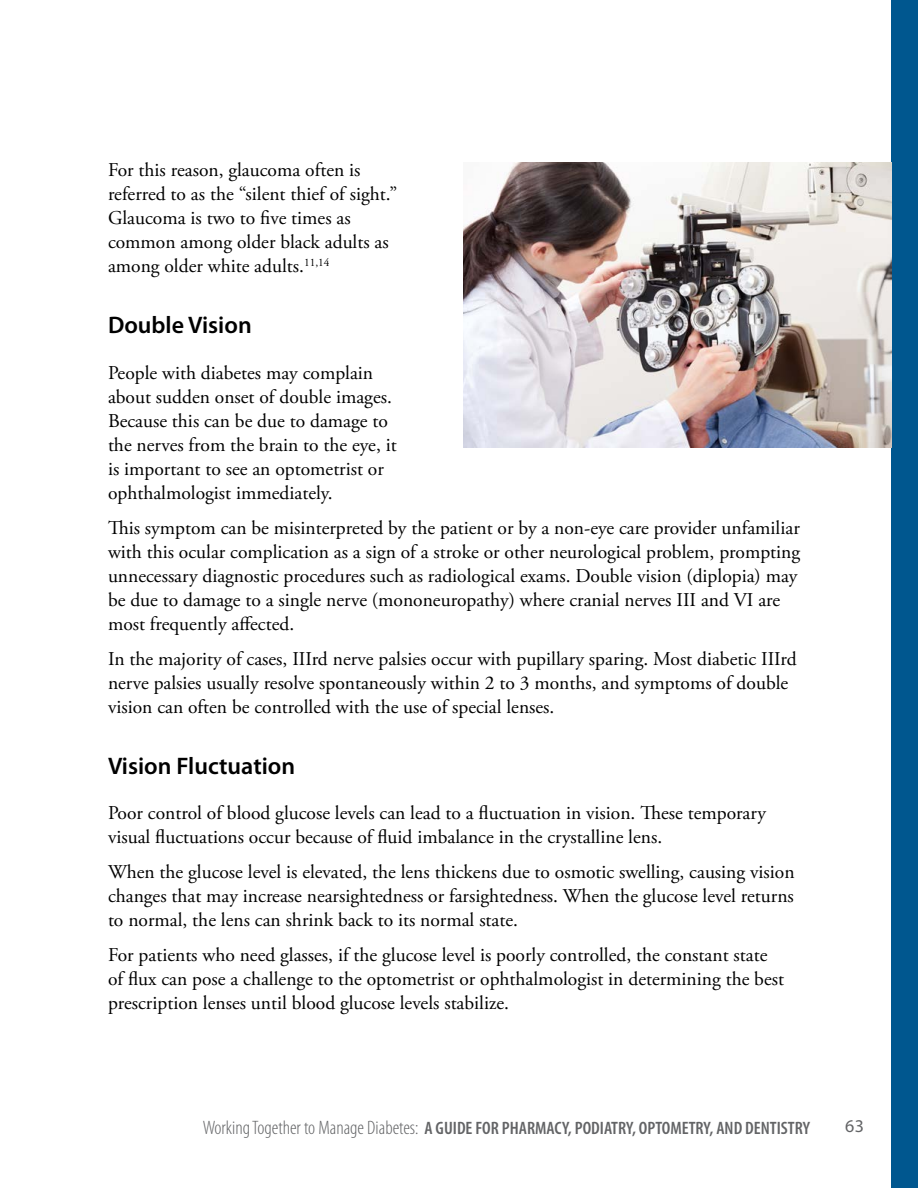
<style>
.page{position:relative;width:918px;height:1188px;background:#fff}
.page>*{position:absolute;margin:0;border:0;box-sizing:border-box;transform-origin:0 0}
.t1{font:600 24px "Myriad Pro";color:#000}
.t2{font:19.5px/24px "Adobe Garamond Pro";color:#000}
.t3{font:600 condensed 18px "Myriad Pro";color:#636466}
.t4{font:18px "Myriad Pro";color:#636466}
.s1{font-weight:300;font-size:19.5px}
</style>
<div class="page">
<div style="left:891px;top:0;width:27px;height:1188px;background:#00578f"></div>
<img style="left:463px;top:162px;width:428px;height:285px">
<p class="t2" style="left:108px;top:159px;width:291px">For this reason, glaucoma often is referred to as the “silent thief of sight.” Glaucoma is two to five times as common among older black adults as among older white adults.<sup>11,14</sup></p>
<h2 class="t1" style="left:108px;top:310px;width:145px">Double Vision</h2>
<p class="t2" style="left:108px;top:361px;width:290px">People with diabetes may complain about sudden onset of double images.<br>Because this can be due to damage to the nerves from the brain to the eye, it is important to see an optometrist or ophthalmologist immediately.</p>
<p class="t2" style="left:108px;top:516px;width:694px">This symptom can be misinterpreted by the patient or by a non-eye care provider unfamiliar with this ocular complication as a sign of a stroke or other neurological problem, prompting unnecessary diagnostic procedures such as radiological exams. Double vision (diplopia) may be due to damage to a single nerve (mononeuropathy) where cranial nerves III and VI are most frequently affected.</p>
<p class="t2" style="left:108px;top:647px;width:690px">In the majority of cases, IIIrd nerve palsies occur with pupillary sparing. Most diabetic IIIrd nerve palsies usually resolve spontaneously within 2 to 3 months, and symptoms of double vision can often be controlled with the use of special lenses.</p>
<h2 class="t1" style="left:108px;top:750px;width:189px">Vision Fluctuation</h2>
<p class="t2" style="left:108px;top:802px;width:659px">Poor control of blood glucose levels can lead to a fluctuation in vision. These temporary visual fluctuations occur because of fluid imbalance in the crystalline lens.</p>
<p class="t2" style="left:108px;top:861px;width:688px;text-align:justify">When the glucose level is elevated, the lens thickens due to osmotic swelling, causing vision changes that may increase nearsightedness or farsightedness. When the glucose level returns to normal, the lens can shrink back to its normal state.</p>
<p class="t2" style="left:108px;top:943px;width:678px">For patients who need glasses, if the glucose level is poorly controlled, the constant state of flux can pose a challenge to the optometrist or ophthalmologist in determining the best prescription lenses until blood glucose levels stabilize.</p>
<p class="t3" style="left:203px;top:1117px;width:609px"><span class="s1">Working Together to Manage Diabetes:</span> A GUIDE FOR PHARMACY, PODIATRY, OPTOMETRY, AND DENTISTRY</p>
<p class="t4" style="left:845px;top:1115px;width:20px">63</p>
</div>
